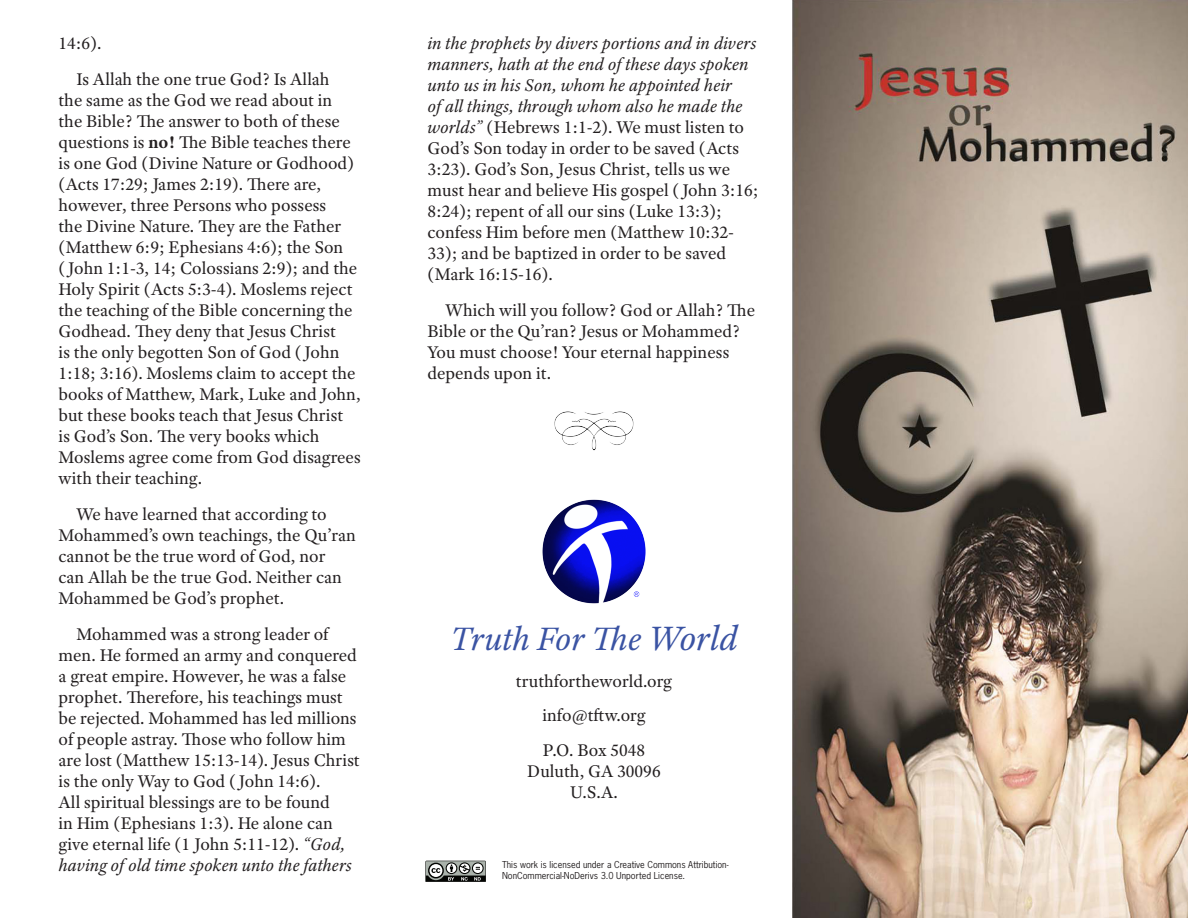
<style>
.page{position:relative;width:1188px;height:918px;background:#fff}
.page>*{position:absolute;margin:0;border:0;box-sizing:border-box;transform-origin:0 0}
.t1{font:italic 34.5px "Adobe Text Pro";letter-spacing:-.005em;color:#3a53a3}
.tractText{font:18px/21px "Adobe Text Pro";color:#231f20}
.t2{font:9px/10.8px "News Gothic Std";color:#231f20}
.s1{font-weight:700}
.s2{font-style:italic}
.s3{font-size:36px}
</style>
<div class="page">
<img style="left:542px;top:499px;width:104px;height:105px">
<img style="left:792px;top:0;width:396px;height:918px">
<svg style="left:425px;top:861px;width:61px;height:21px"></svg>
<img style="left:554px;top:411px;width:80px;height:40px">
<p class="tractText" style="left:58px;top:32px;width:45px">14:6).</p>
<p class="tractText" style="left:58px;top:68px;width:304px;text-indent:18px">Is Allah the one true God? Is Allah<br>the same as the God we read about in<br>the Bible? The answer to both of these questions is <span class="s1">no!</span> The Bible teaches there is one God (Divine Nature or Godhood) (Acts 17:29; James 2:19). There are, however, three Persons who possess<br>the Divine Nature. They are the Father (Matthew 6:9; Ephesians 4:6); the Son<br>( John 1:1-3, 14; Colossians 2:9); and the Holy Spirit (Acts 5:3-4). Moslems reject the teaching of the Bible concerning the Godhead. They deny that Jesus Christ<br>is the only begotten Son of God ( John 1:18; 3:16). Moslems claim to accept the books of Matthew, Mark, Luke and John, but these books teach that Jesus Christ<br>is God’s Son. The very books which Moslems agree come from God disagrees with their teaching.</p>
<p class="tractText" style="left:58px;top:503px;width:299px;text-indent:18px">We have learned that according to Mohammed’s own teachings, the Qu’ran cannot be the true word of God, nor<br>can Allah be the true God. Neither can Mohammed be God’s prophet.</p>
<p class="tractText" style="left:58px;top:623px;width:303px;text-indent:18px">Mohammed was a strong leader of men. He formed an army and conquered a great empire. However, he was a false prophet. Therefore, his teachings must be rejected. Mohammed has led millions of people astray. Those who follow him are lost (Matthew 15:13-14). Jesus Christ is the only Way to God ( John 14:6).<br>All spiritual blessings are to be found<br>in Him (Ephesians 1:3). He alone can give eternal life (1 John 5:11-12). <span class="s2">“God, having of old time spoken unto the fathers</span></p>
<p class="tractText" style="left:428px;top:32px;width:333px"><span class="s2">in the prophets by divers portions and in divers manners, hath at the end of these days spoken unto us in his Son, whom he appointed heir<br>of all things, through whom also he made the worlds”</span> (Hebrews 1:1-2). We must listen to God’s Son today in order to be saved (Acts 3:23). God’s Son, Jesus Christ, tells us we must hear and believe His gospel ( John 3:16; 8:24); repent of all our sins (Luke 13:3); confess Him before men (Matthew 10:32- 33); and be baptized in order to be saved (Mark 16:15-16).</p>
<p class="tractText" style="left:428px;top:299px;width:329px;text-indent:18px">Which will you follow? God or Allah? The Bible or the Qu’ran? Jesus or Mohammed?<br>You must choose! Your eternal happiness depends upon it.</p>
<p class="t1" style="left:450px;top:617px;width:289px">Truth For The <span class="s3">World</span></p>
<p class="tractText" style="left:516px;top:670px;width:158px">truthfortheworld.org</p>
<p class="tractText" style="left:543px;top:705px;width:104px">info@tftw.org</p>
<p class="tractText" style="left:543px;top:739px;width:104px">P.O. Box 5048</p>
<p class="tractText" style="left:527px;top:760px;width:135px">Duluth, GA 30096</p>
<p class="tractText" style="left:570px;top:781px;width:49px">U.S.A.</p>
<p class="t2" style="left:502px;top:859px;width:228px">This work is licensed under a Creative Commons Attribution-<br>NonCommercial-NoDerivs 3.0 Unported License.</p>
</div>
